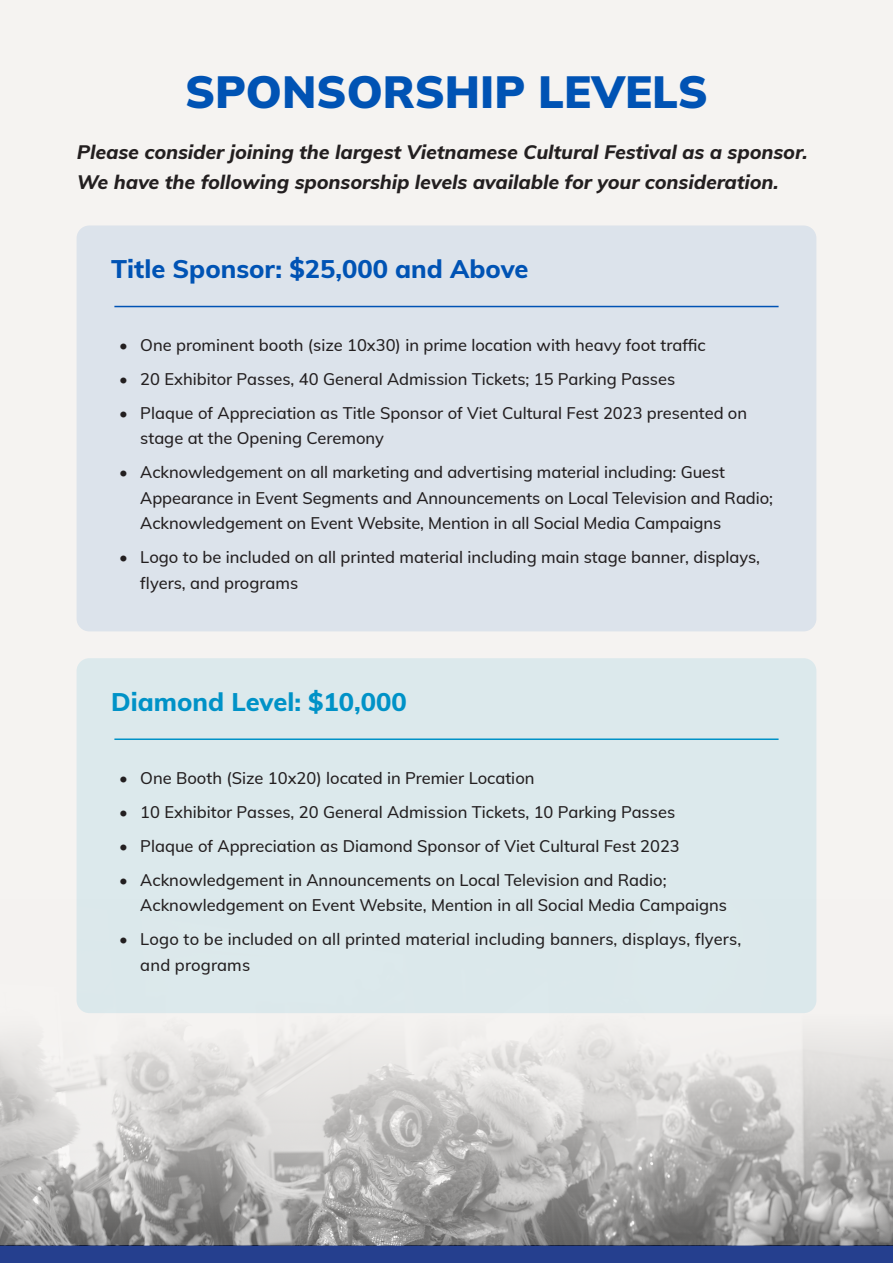
<style>
.page{position:relative;width:893px;height:1263px;background:#f5f3f1}
.page>*{position:absolute;margin:0;border:0;box-sizing:border-box;transform-origin:0 0}
.t1{font:900 45px "Mulish";color:#0053b4}
.Heading{font:800 25.5px "Muli";color:#0053b4}
.Heading-2{font:800 25.5px "Muli";color:#0092c7}
.Heading-3{font:italic 800 19.5px/30px "Muli";letter-spacing:-.005em;color:#231f20}
.t2{font:500 16.5px/25.5px "Muli";color:#231f20}
</style>
<div class="page">
<div style="left:0;top:1245px;width:893px;height:18px;background:#253f8e"></div>
<div style="left:77px;top:225px;width:739px;height:406px;background:#dce3eb;border-radius:13px"></div>
<hr style="left:114px;top:306px;width:665px;height:1px;background:#0053b4">
<div style="left:77px;top:658px;width:739px;height:355px;background:#dce9ec;border-radius:13px"></div>
<hr style="left:114px;top:738px;width:665px;height:2px;background:#0092c7">
<img style="left:0;top:899px;width:893px;height:346px">
<p class="t1" style="left:185px;top:62px;width:524px">SPONSORSHIP LEVELS</p>
<p class="Heading-3" style="left:77px;top:136px;width:735px">Please consider joining the largest Vietnamese Cultural Festival as a sponsor.<br>We have the following sponsorship levels available for your consideration.</p>
<p class="Heading" style="left:111px;top:250px;width:419px">Title Sponsor: $25,000 and Above</p>
<p class="t2" style="left:119px;top:331px;width:588px">• One prominent booth (size 10x30) in prime location with heavy foot traffic</p>
<p class="t2" style="left:119px;top:365px;width:558px">• 20 Exhibitor Passes, 40 General Admission Tickets; 15 Parking Passes</p>
<p class="t2" style="left:140px;top:399px;width:608px;text-indent:-21px">• Plaque of Appreciation as Title Sponsor of Viet Cultural Fest 2023 presented on stage at the Opening Ceremony</p>
<p class="t2" style="left:140px;top:459px;width:634px;text-indent:-21px">• Acknowledgement on all marketing and advertising material including: Guest<br>Appearance in Event Segments and Announcements on Local Television and Radio;<br>Acknowledgement on Event Website, Mention in all Social Media Campaigns</p>
<p class="t2" style="left:140px;top:544px;width:621px;text-indent:-21px">• Logo to be included on all printed material including main stage banner, displays, flyers, and programs</p>
<p class="Heading-2" style="left:111px;top:683px;width:297px">Diamond Level: $10,000</p>
<p class="t2" style="left:119px;top:764px;width:417px">• One Booth (Size 10x20) located in Premier Location</p>
<p class="t2" style="left:119px;top:798px;width:558px">• 10 Exhibitor Passes, 20 General Admission Tickets, 10 Parking Passes</p>
<p class="t2" style="left:119px;top:832px;width:562px">• Plaque of Appreciation as Diamond Sponsor of Viet Cultural Fest 2023</p>
<p class="t2" style="left:140px;top:866px;width:588px;text-indent:-21px">• Acknowledgement in Announcements on Local Television and Radio;<br>Acknowledgement on Event Website, Mention in all Social Media Campaigns</p>
<p class="t2" style="left:140px;top:926px;width:602px;text-indent:-21px">• Logo to be included on all printed material including banners, displays, flyers, and programs</p>
</div>
